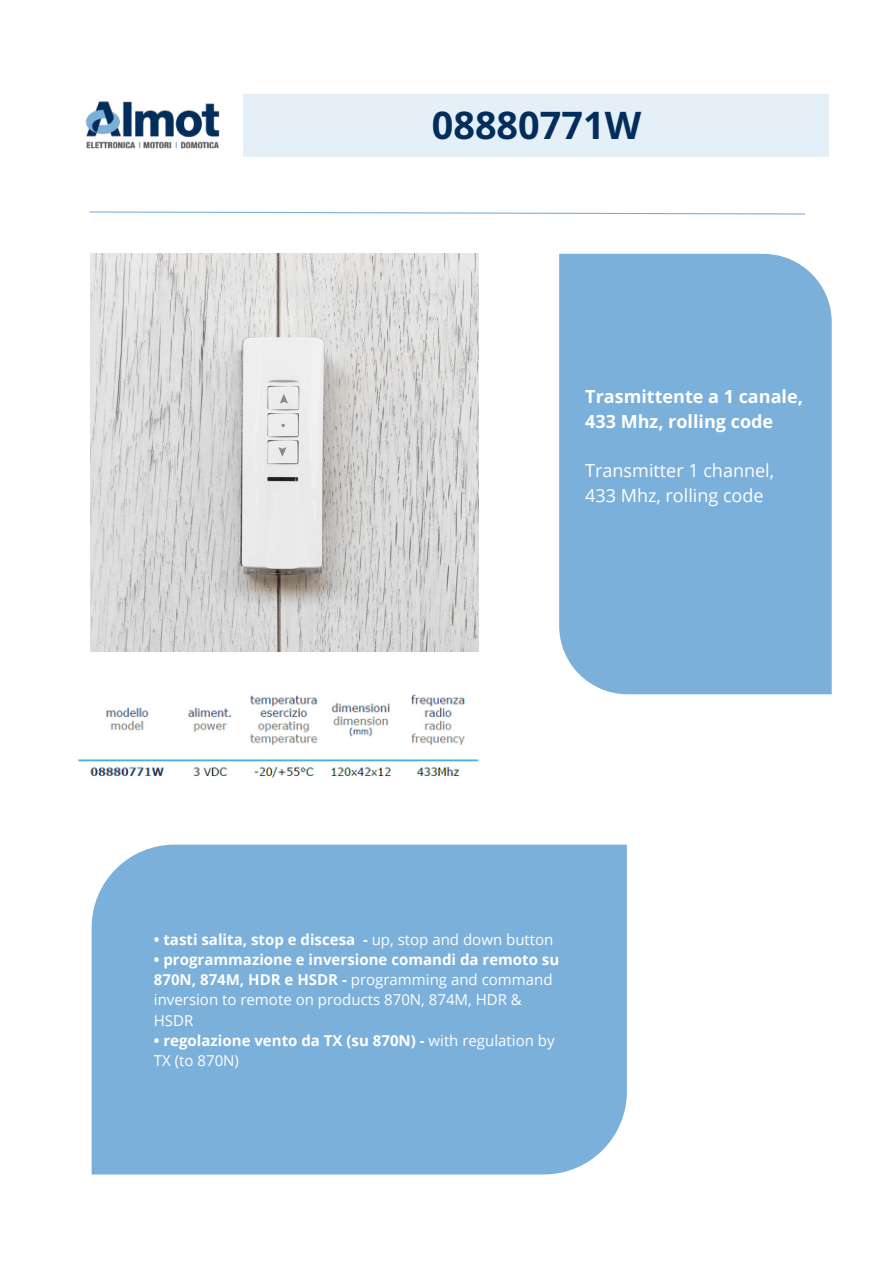
<style>
.page{position:relative;width:894px;height:1264px;background:#fff}
.page>*{position:absolute;margin:0;border:0;box-sizing:border-box;transform-origin:0 0}
.t1{font:700 37.8px "Open Sans";color:#032e5c}
.t2{font:700 18px "Open Sans";color:#fff}
.t3{font:18px/24.8px "Open Sans";color:#fff}
.t4{font:15px/20.2px "Open Sans";color:#fff}
.t5{font:700 15px/20.2px "Open Sans";color:#fff}
.s1{font-weight:400}
.s2{font-weight:700}
</style>
<div class="page">
<img style="left:85px;top:101px;width:135px;height:48px">
<svg style="left:89px;top:211px;width:716px;height:4px"></svg>
<div style="left:92px;top:844px;width:534px;height:330px;background:#7bb0db"></div>
<div style="left:243px;top:94px;width:586px;height:62px;background:#e4eff7"></div>
<div style="left:559px;top:254px;width:272px;height:440px;background:#7bb0db"></div>
<img style="left:77px;top:694px;width:402px;height:84px">
<img style="left:90px;top:254px;width:388px;height:397px">
<p class="t1" style="left:431px;top:99px;width:211px">08880771W</p>
<p class="t2" style="left:585px;top:383px;width:219px">Trasmittente a 1 canale,</p>
<p class="t2" style="left:585px;top:408px;width:189px">433 Mhz, rolling code</p>
<p class="t3" style="left:585px;top:458px;width:190px">Transmitter 1 channel,<br>433 Mhz, rolling code</p>
<p class="t5" style="left:154px;top:928px;width:401px">• tasti salita, stop e discesa - <span class="s1">up, stop and down button</span></p>
<p class="t4" style="left:154px;top:948px;width:407px"><span class="s2">• programmazione e inversione comandi da remoto su 870N, 874M, HDR e HSDR -</span> programming and command inversion to remote on products 870N, 874M, HDR &amp; HSDR</p>
<p class="t5" style="left:154px;top:1029px;width:402px">• regolazione vento da TX (su 870N) - <span class="s1">with regulation by<br>TX (to 870N)</span></p>
</div>
